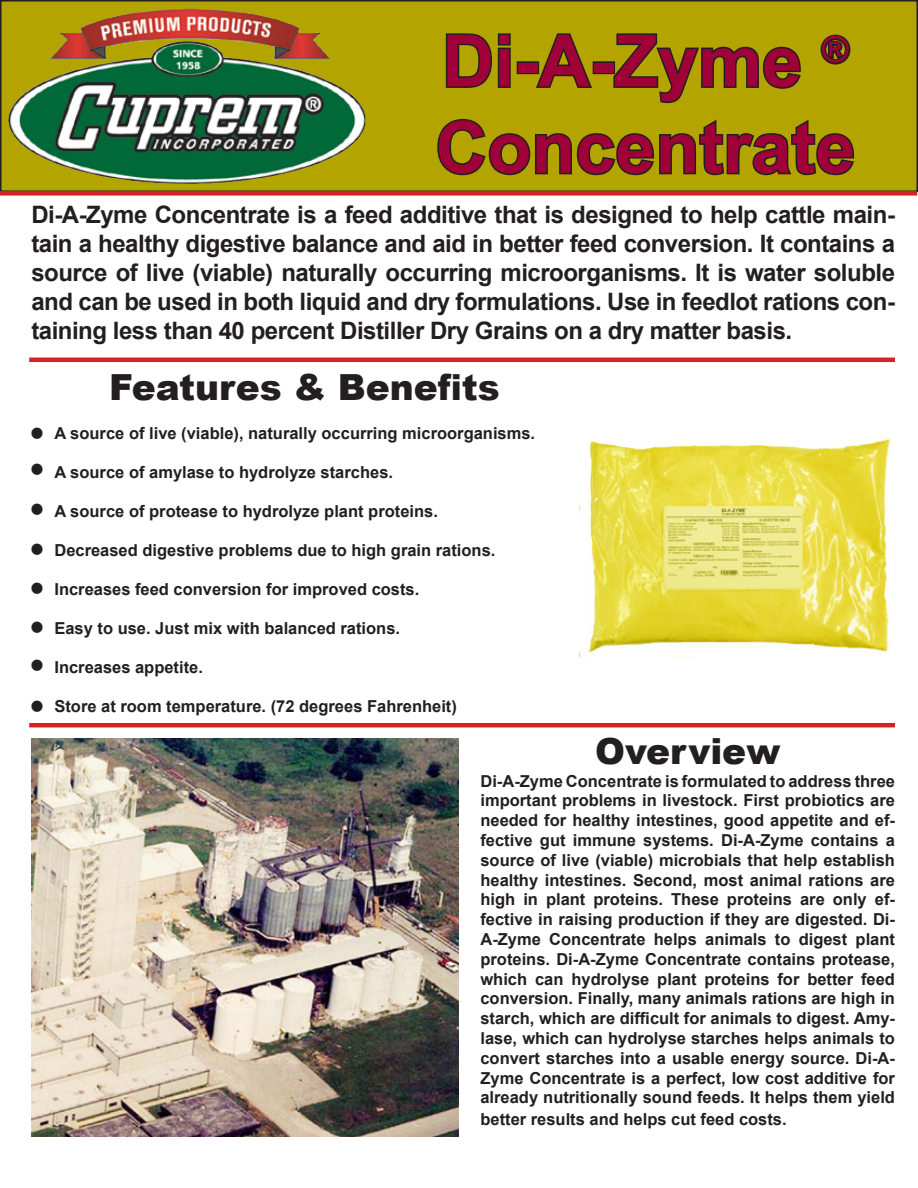
<style>
.page{position:relative;width:918px;height:1188px;background:#fff}
.page>*{position:absolute;margin:0;border:0;box-sizing:border-box;transform-origin:0 0}
.t1{font:700 72px "Arial";color:#9f0038}
.t2{font:45px "Times New Roman";color:#231f20}
.t3{font:900 36px "Arial";color:#231f20}
.t4{font:700 24px/28.8px "Arial";letter-spacing:-.02em;color:#231f20;text-align:justify}
.t5{font:700 16.5px/19.8px "Arial";color:#231f20;text-align:justify}
</style>
<div class="page">
<svg style="left:3px;top:3px;width:912px;height:186px;background:#95991e"></svg>
<div style="left:0;top:0;width:918px;height:192px;border:2px solid #231f20"></div>
<img style="left:35px;top:9px;width:295px;height:78px">
<svg style="left:444px;top:32px;width:68px;height:57px;background:#857a09"></svg>
<div style="left:517px;top:61px;width:22px;height:13px;border:3px solid #231f20"></div>
<svg style="left:534px;top:31px;width:60px;height:58px;background:#928507"></svg>
<div style="left:593px;top:61px;width:22px;height:13px;border:3px solid #231f20"></div>
<svg style="left:612px;top:32px;width:191px;height:73px;background:#948706"></svg>
<svg style="left:819px;top:33px;width:33px;height:34px"></svg>
<svg style="left:436px;top:117px;width:420px;height:60px;background:#928607"></svg>
<div style="left:0;top:191px;width:917px;height:5px;background:#d1232a"></div>
<hr style="left:29px;top:358px;width:866px;height:4px;background:#d1232a">
<hr style="left:29px;top:723px;width:866px;height:4px;background:#d1232a">
<img style="left:579px;top:438px;width:312px;height:220px">
<img style="left:31px;top:738px;width:427px;height:398px">
<p class="t1" style="left:442px;top:13px;width:408px">Di-A-Zyme <sup>®</sup></p>
<p class="t1" style="left:435px;top:100px;width:422px">Concentrate</p>
<p class="t4" style="left:31px;top:201px;width:865px">Di-A-Zyme Concentrate is a feed additive that is designed to help cattle main&shy;tain a healthy digestive balance and aid in better feed conversion. It contains a source of live (viable) naturally occurring microorganisms. It is water soluble and can be used in both liquid and dry formulations. Use in feedlot rations con&shy;taining less than 40 percent Distiller Dry Grains on a dry matter basis.</p>
<p class="t2" style="left:29px;top:402px;width:17px">•</p>
<p class="t2" style="left:29px;top:439px;width:17px">•</p>
<p class="t2" style="left:29px;top:479px;width:17px">•</p>
<p class="t2" style="left:29px;top:518px;width:17px">•</p>
<p class="t2" style="left:29px;top:558px;width:17px">•</p>
<p class="t2" style="left:29px;top:596px;width:17px">•</p>
<p class="t2" style="left:29px;top:634px;width:17px">•</p>
<p class="t2" style="left:29px;top:675px;width:17px">•</p>
<p class="t3" style="left:109px;top:361px;width:392px">Features &amp; Benefits</p>
<p class="t5" style="left:54px;top:423px;width:482px">A source of live (viable), naturally occurring microorganisms.</p>
<p class="t5" style="left:54px;top:462px;width:340px">A source of amylase to hydrolyze starches.</p>
<p class="t5" style="left:54px;top:501px;width:385px">A source of protease to hydrolyze plant proteins.</p>
<p class="t5" style="left:54px;top:540px;width:443px">Decreased digestive problems due to high grain rations.</p>
<p class="t5" style="left:54px;top:579px;width:366px">Increases feed conversion for improved costs.</p>
<p class="t5" style="left:54px;top:618px;width:347px">Easy to use. Just mix with balanced rations.</p>
<p class="t5" style="left:54px;top:657px;width:150px">Increases appetite.</p>
<p class="t5" style="left:54px;top:697px;width:404px">Store at room temperature. (72 degrees Fahrenheit)</p>
<p class="t3" style="left:595px;top:725px;width:187px">Overview</p>
<p class="t5" style="left:480px;top:771px;width:416px">Di-A-Zyme Concentrate is formulated to address three important problems in livestock. First probiotics are needed for healthy intestines, good appetite and ef&shy;fective gut immune systems. Di-A-Zyme contains a source of live (viable) microbials that help establish healthy intestines. Second, most animal rations are high in plant proteins. These proteins are only ef&shy;fective in raising production if they are digested. Di-A-Zyme Concentrate helps animals to digest plant proteins. Di-A-Zyme Concentrate contains protease, which can hydrolyse plant proteins for better feed conversion. Finally, many animals rations are high in starch, which are difficult for animals to digest. Amy&shy;lase, which can hydrolyse starches helps animals to convert starches into a usable energy source. Di-A-Zyme Concentrate is a perfect, low cost additive for already nutritionally sound feeds. It helps them yield</p>
<p class="t5" style="left:480px;top:1110px;width:308px">better results and helps cut feed costs.</p>
</div>
